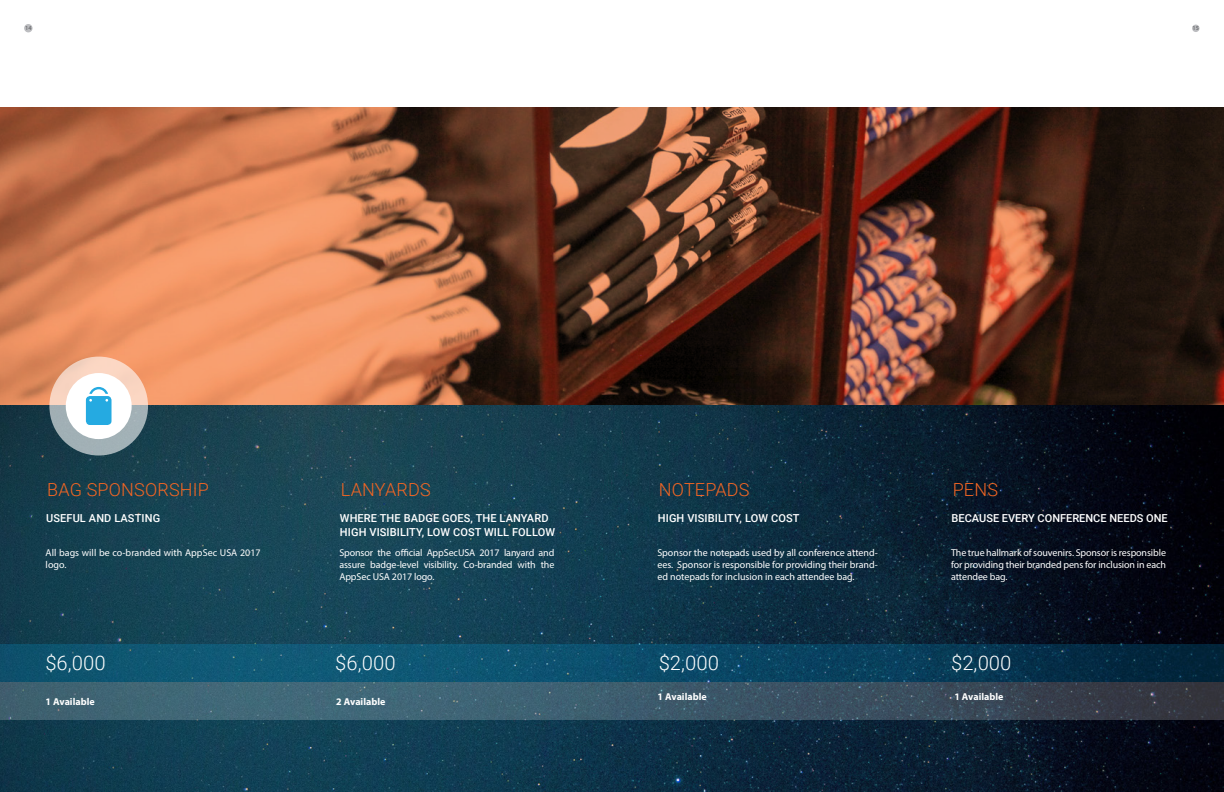
<style>
.page{position:relative;width:1224px;height:792px;background:#fff}
.page>*{position:absolute;margin:0;border:0;box-sizing:border-box;transform-origin:0 0}
.t1{font:300 20px "Roboto";color:#fff}
.t2{font:300 18px "Roboto";letter-spacing:.01em;color:#f36523}
.t3{font:500 11px "Roboto";letter-spacing:.01em;color:#fff}
.t4{font:10px/12px "Myriad Pro";letter-spacing:-.01em;color:#fff;text-align:justify}
.t5{font:700 10px "Myriad Pro";color:#fff}
.t6{font:600 6px "Myriad Pro";color:#6c6d70}
</style>
<div class="page">
<div style="left:24px;top:24px;width:9px;height:8px;background:#bcbdc0;border-radius:50%"></div>
<div style="left:1192px;top:25px;width:8px;height:7px;background:#bcbdc0;border-radius:50%"></div>
<img style="left:0;top:407px;width:1224px;height:385px">
<svg style="left:0;top:107px;width:1224px;height:300px;background:#804b32"></svg>
<svg style="left:0;top:682px;width:1224px;height:38px;background:#3c5766"></svg>
<svg style="left:0;top:644px;width:1224px;height:38px;background:#0b4864"></svg>
<svg style="left:49px;top:357px;width:99px;height:99px;background:#c9bfb9"></svg>
<div style="left:66px;top:373px;width:66px;height:66px;background:#fff;border-radius:50%"></div>
<svg style="left:86px;top:387px;width:26px;height:38px"></svg>
<p class="t6" style="left:25px;top:24px;width:8px">14</p>
<p class="t6" style="left:1193px;top:24px;width:8px">15</p>
<h2 class="t2" style="left:47px;top:477px;width:163px">BAG SPONSORSHIP</h2>
<h2 class="t2" style="left:341px;top:477px;width:91px">LANYARDS</h2>
<h2 class="t2" style="left:659px;top:477px;width:92px">NOTEPADS</h2>
<h2 class="t2" style="left:953px;top:477px;width:47px">PENS</h2>
<p class="t3" style="left:46px;top:511px;width:115px">USEFUL AND LASTING</p>
<p class="t3" style="left:340px;top:511px;width:210px">WHERE THE BADGE GOES, THE LANYARD</p>
<p class="t3" style="left:658px;top:511px;width:143px">HIGH VISIBILITY, LOW COST</p>
<p class="t3" style="left:340px;top:525px;width:217px">HIGH VISIBILITY, LOW COST WILL FOLLOW</p>
<p class="t3" style="left:952px;top:511px;width:218px">BECAUSE EVERY CONFERENCE NEEDS ONE</p>
<p class="t4" style="left:46px;top:546px;width:217px">All bags will be co-branded with AppSec USA 2017 logo.</p>
<p class="t4" style="left:657px;top:546px;width:222px">Sponsor the notepads used by all conference attend&shy;ees. Sponsor is responsible for providing their brand&shy;ed notepads for inclusion in each attendee bag.</p>
<p class="t4" style="left:339px;top:546px;width:216px">Sponsor the official AppSecUSA 2017 lanyard and assure badge-level visibility. Co-branded with the AppSec USA 2017 logo.</p>
<p class="t4" style="left:951px;top:546px;width:217px">The true hallmark of souvenirs. Sponsor is responsible for providing their branded pens for inclusion in each attendee bag.</p>
<h1 class="t1" style="left:45px;top:649px;width:62px">$6,000</h1>
<h1 class="t1" style="left:335px;top:649px;width:62px">$6,000</h1>
<h1 class="t1" style="left:659px;top:649px;width:62px">$2,000</h1>
<h1 class="t1" style="left:951px;top:649px;width:62px">$2,000</h1>
<p class="t5" style="left:658px;top:690px;width:51px">1 Available</p>
<p class="t5" style="left:954px;top:690px;width:51px">1 Available</p>
<p class="t5" style="left:46px;top:695px;width:51px">1 Available</p>
<p class="t5" style="left:336px;top:695px;width:51px">2 Available</p>
</div>
